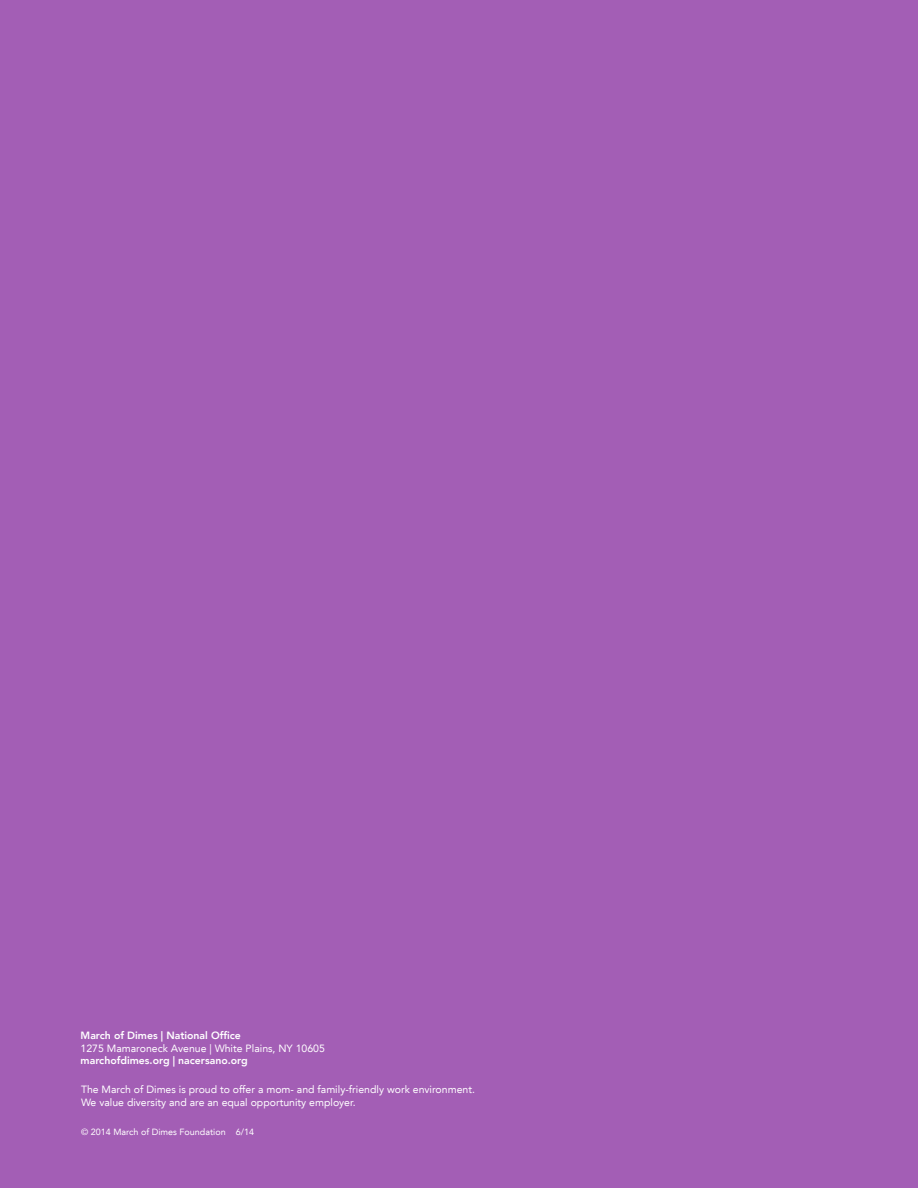
<style>
.page{position:relative;width:918px;height:1188px;background:#a35eb5}
.page>*{position:absolute;margin:0;border:0;box-sizing:border-box;transform-origin:0 0}
.t1{font:10.5px/12.6px "Avenir LT";color:#fff}
.t2{font:800 10.5px "Avenir LT";color:#fff}
.t3{font:9px "Avenir LT";color:#fff}
</style>
<div class="page">
<p class="t2" style="left:81px;top:1029px;width:162px">March of Dimes | National Office</p>
<p class="t1" style="left:81px;top:1042px;width:246px">1275 Mamaroneck Avenue | White Plains, NY 10605</p>
<p class="t2" style="left:81px;top:1055px;width:169px">marchofdimes.org | nacersano.org</p>
<p class="t1" style="left:81px;top:1083px;width:395px">The March of Dimes is proud to offer a mom- and family-friendly work environment.<br>We value diversity and are an equal opportunity employer.</p>
<p class="t3" style="left:81px;top:1127px;width:174px">© 2014 March of Dimes Foundation 6/14</p>
</div>
